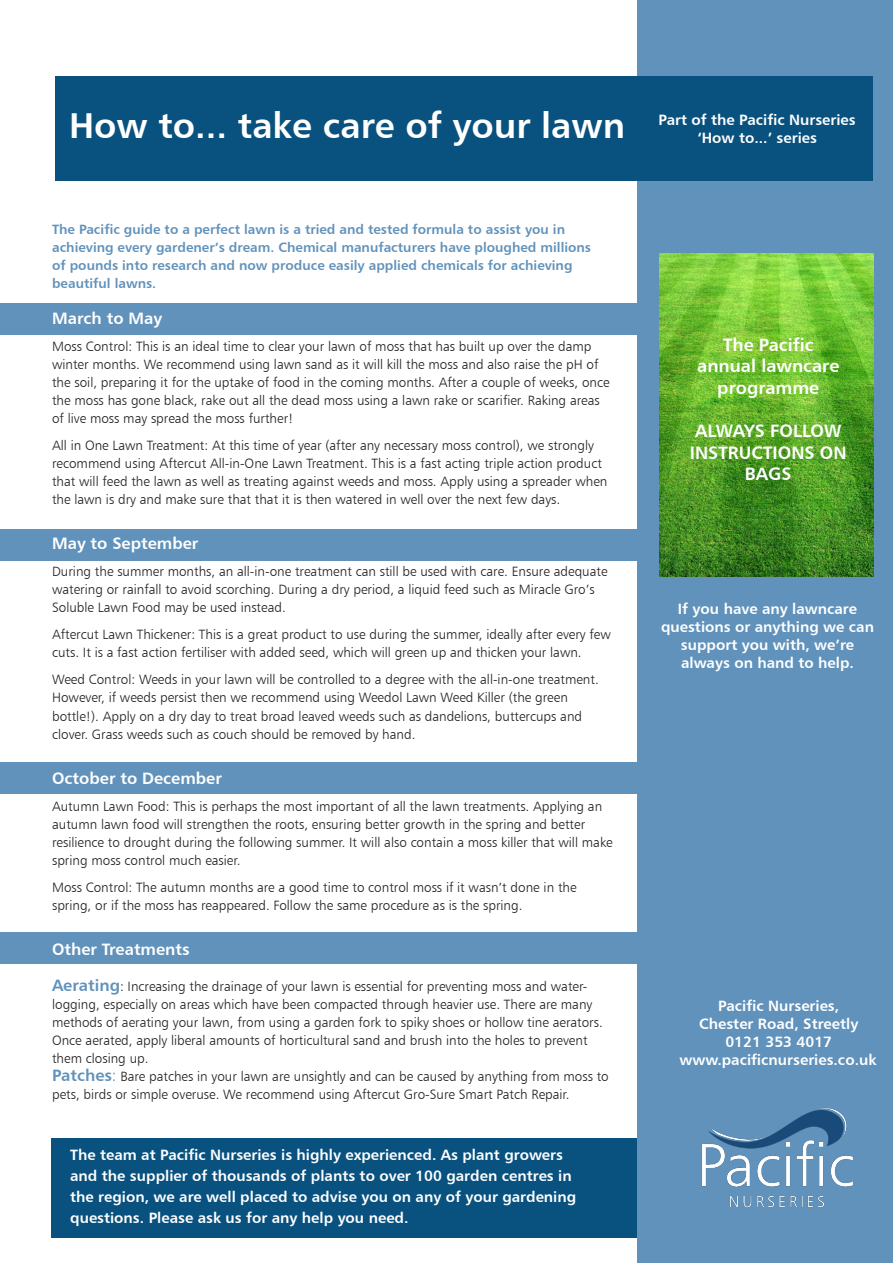
<style>
.page{position:relative;width:893px;height:1263px;background:#fff}
.page>*{position:absolute;margin:0;border:0;box-sizing:border-box;transform-origin:0 0}
.t1{font:36px "Humanist 777 BT Bold B";color:#fff}
.t2{font:18px/21.6px "Humanist 777 BT Bold B";color:#fff;text-align:center}
.t3{font:16.5px "Humanist 777 BT Bold B";color:#fff}
.t4{font:15px/21px "Humanist 777 BT Bold B";color:#fff;text-align:center}
.t5{font:13.5px/18px "Humanist 777 BT Light B";color:#231f20}
.t6{font:13.5px/18px "Humanist 777 BT Bold B";color:#6192bb}
.s1{font-family:"Humanist 777 BT Bold B";font-size:16.5px;color:#6192bb}
.s2{font-size:16.5px;color:#6192bb}
</style>
<div class="page">
<div style="left:0;top:932px;width:881px;height:31px;background:#6192bb"></div>
<div style="left:0;top:761px;width:881px;height:32px;background:#6192bb"></div>
<div style="left:0;top:529px;width:881px;height:32px;background:#6192bb"></div>
<div style="left:0;top:303px;width:881px;height:32px;background:#6192bb"></div>
<div style="left:52px;top:1138px;width:593px;height:100px;background:#095280"></div>
<div style="left:638px;top:0;width:255px;height:1263px;background:#6192bb"></div>
<div style="left:55px;top:77px;width:818px;height:104px;background:#095280"></div>
<img style="left:659px;top:253px;width:214px;height:324px">
<img style="left:702px;top:1108px;width:152px;height:100px">
<p class="t1" style="left:69px;top:103px;width:557px">How to... take care of your lawn</p>
<p class="t4" style="left:658px;top:110px;width:199px;line-height:18px">Part of the Pacific Nurseries ‘How to...’ series</p>
<p class="t6" style="left:52px;top:220px;width:541px">The Pacific guide to a perfect lawn is a tried and tested formula to assist you in achieving every gardener’s dream. Chemical manufacturers have ploughed millions of pounds into research and now produce easily applied chemicals for achieving beautiful lawns.</p>
<p class="t3" style="left:52px;top:308px;width:112px">March to May</p>
<p class="t5" style="left:52px;top:338px;width:559px">Moss Control: This is an ideal time to clear your lawn of moss that has built up over the damp winter months. We recommend using lawn sand as it will kill the moss and also raise the pH of the soil, preparing it for the uptake of food in the coming months. After a couple of weeks, once the moss has gone black, rake out all the dead moss using a lawn rake or scarifier. Raking areas of live moss may spread the moss further!</p>
<p class="t5" style="left:52px;top:437px;width:557px">All in One Lawn Treatment: At this time of year (after any necessary moss control), we strongly recommend using Aftercut All-in-One Lawn Treatment. This is a fast acting triple action product that will feed the lawn as well as treating against weeds and moss. Apply using a spreader when the lawn is dry and make sure that that it is then watered in well over the next few days.</p>
<p class="t3" style="left:52px;top:533px;width:148px">May to September</p>
<p class="t5" style="left:52px;top:563px;width:557px">During the summer months, an all-in-one treatment can still be used with care. Ensure adequate watering or rainfall to avoid scorching. During a dry period, a liquid feed such as Miracle Gro’s<br>Soluble Lawn Food may be used instead.</p>
<p class="t5" style="left:52px;top:626px;width:560px">Aftercut Lawn Thickener: This is a great product to use during the summer, ideally after every few cuts. It is a fast action fertiliser with added seed, which will green up and thicken your lawn.</p>
<p class="t5" style="left:52px;top:671px;width:548px">Weed Control: Weeds in your lawn will be controlled to a degree with the all-in-one treatment.<br>However, if weeds persist then we recommend using Weedol Lawn Weed Killer (the green bottle!). Apply on a dry day to treat broad leaved weeds such as dandelions, buttercups and clover. Grass weeds such as couch should be removed by hand.</p>
<p class="t3" style="left:52px;top:767px;width:171px">October to December</p>
<p class="t5" style="left:52px;top:797px;width:562px">Autumn Lawn Food: This is perhaps the most important of all the lawn treatments. Applying an autumn lawn food will strengthen the roots, ensuring better growth in the spring and better resilience to drought during the following summer. It will also contain a moss killer that will make spring moss control much easier.</p>
<p class="t5" style="left:52px;top:878px;width:526px">Moss Control: The autumn months are a good time to control moss if it wasn’t done in the spring, or if the moss has reappeared. Follow the same procedure as is the spring.</p>
<p class="t3" style="left:52px;top:938px;width:139px">Other Treatments</p>
<p class="t5" style="left:52px;top:977px;width:552px"><span class="s1">Aerating</span>: Increasing the drainage of your lawn is essential for preventing moss and water&shy;logging, especially on areas which have been compacted through heavier use. There are many methods of aerating your lawn, from using a garden fork to spiky shoes or hollow tine aerators.<br>Once aerated, apply liberal amounts of horticultural sand and brush into the holes to prevent them closing up.</p>
<p class="t5" style="left:52px;top:1067px;width:558px"><span class="s1">Patches</span><span class="s2">:</span> Bare patches in your lawn are unsightly and can be caused by anything from moss to pets, birds or simple overuse. We recommend using Aftercut Gro-Sure Smart Patch Repair.</p>
<p class="t4" style="left:70px;top:1144px;width:508px;text-align:left">The team at Pacific Nurseries is highly experienced. As plant growers and the supplier of thousands of plants to over 100 garden centres in the region, we are well placed to advise you on any of your gardening questions. Please ask us for any help you need.</p>
<p class="t2" style="left:697px;top:333px;width:144px">The Pacific annual lawncare programme</p>
<p class="t2" style="left:690px;top:420px;width:158px">ALWAYS FOLLOW<br>INSTRUCTIONS ON<br>BAGS</p>
<p class="t4" style="left:678px;top:597px;width:181px">If you have any lawncare</p>
<p class="t4" style="left:661px;top:617px;width:215px;line-height:18px">questions or anything we can support you with, we’re</p>
<p class="t4" style="left:681px;top:651px;width:174px">always on hand to help.</p>
<p class="t4" style="left:718px;top:995px;width:122px">Pacific Nurseries,</p>
<p class="t4" style="left:699px;top:1013px;width:161px">Chester Road, Streetly</p>
<p class="t4" style="left:725px;top:1031px;width:108px">0121 353 4017</p>
<p class="t4" style="left:679px;top:1049px;width:199px">www.pacificnurseries.co.uk</p>
</div>
